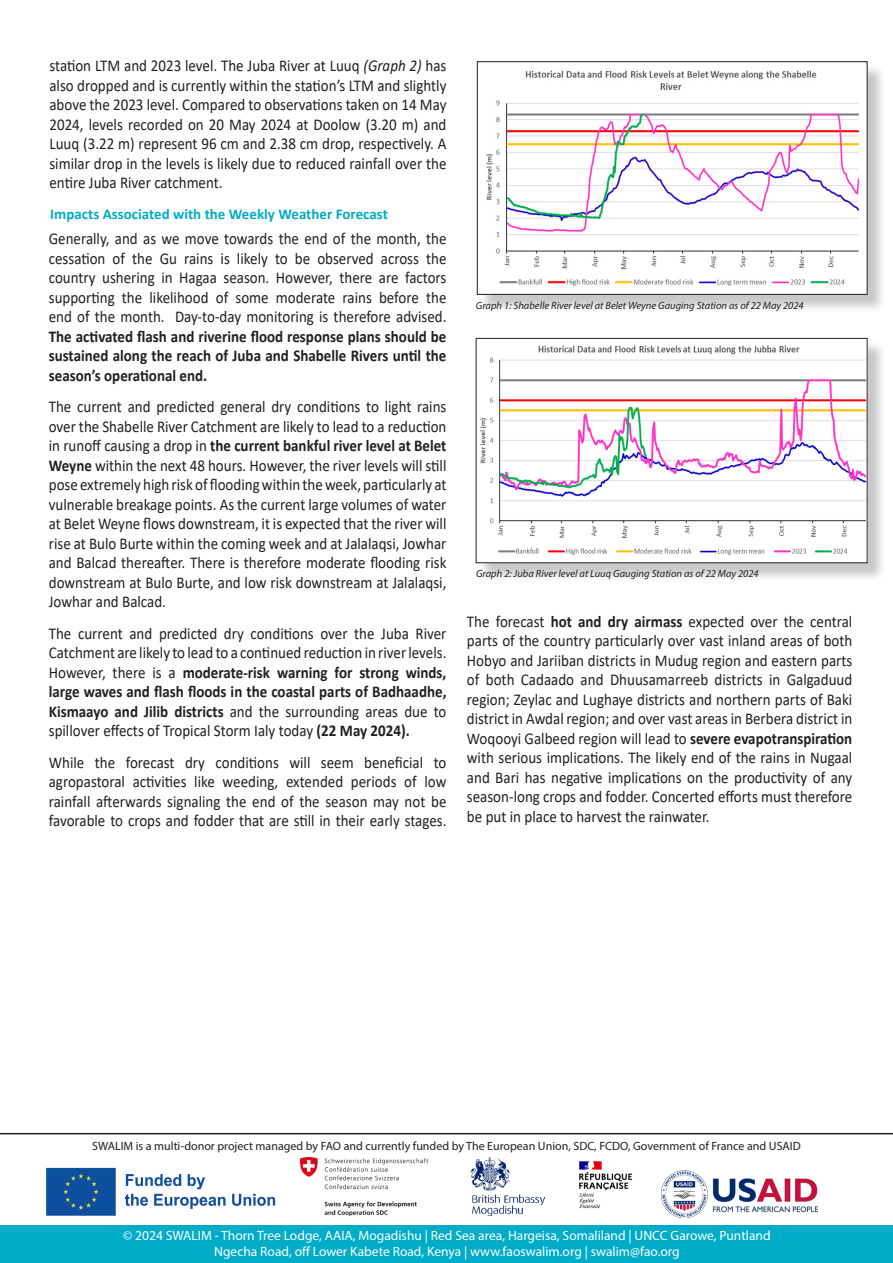
<style>
.page{position:relative;width:893px;height:1263px;background:#fff}
.page>*{position:absolute;margin:0;border:0;box-sizing:border-box;transform-origin:0 0}
.t1{font:16.5px/19.5px "Calibri";color:#231f20;text-align:justify;scale:.91 1}
.t2{font:700 15px "Calibri";color:#00acc8}
.t3{font:13.5px "Myriad Pro";color:#fff}
.t4{font:12px "Myriad Pro";color:#231f20}
.t5{font:italic 10.5px "Myriad Pro";color:#231f20}
.s1{font-style:italic}
.s2{font-weight:700}
</style>
<div class="page">
<hr style="left:0;top:1133px;width:893px;height:1px;background:#231f20">
<img style="left:46px;top:1167px;width:230px;height:49px">
<img style="left:301px;top:1158px;width:127px;height:57px">
<img style="left:661px;top:1170px;width:157px;height:47px">
<div style="left:0;top:1225px;width:893px;height:38px;background:#00acc8"></div>
<img style="left:579px;top:1161px;width:53px;height:48px">
<img style="left:471px;top:1158px;width:73px;height:57px">
<div style="left:479px;top:64px;width:407px;height:249px;background:#231f20;opacity:.25"></div>
<img style="left:479px;top:64px;width:386px;height:229px">
<div style="left:477px;top:62px;width:390px;height:233px;border:1px solid #231f20"></div>
<div style="left:478px;top:340px;width:408px;height:242px;background:#231f20;opacity:.25"></div>
<img style="left:478px;top:340px;width:387px;height:221px">
<div style="left:476px;top:338px;width:391px;height:225px;border:1px solid #231f20"></div>
<p class="t1" style="left:49px;top:56px;width:438px">station LTM and 2023 level. The Juba River at Luuq <span class="s1">(Graph 2)</span> has also dropped and is currently within the station’s LTM and slightly above the 2023 level. Compared to observations taken on 14 May 2024, levels recorded on 20 May 2024 at Doolow (3.20 m) and Luuq (3.22 m) represent 96 cm and 2.38 cm drop, respectively. A similar drop in the levels is likely due to reduced rainfall over the entire Juba River catchment.</p>
<p class="t2" style="left:50px;top:203px;width:339px">Impacts Associated with the Weekly Weather Forecast</p>
<p class="t1" style="left:49px;top:228px;width:438px">Generally, and as we move towards the end of the month, the cessation of the Gu rains is likely to be observed across the country ushering in Hagaa season. However, there are factors supporting the likelihood of some moderate rains before the end of the month. Day-to-day monitoring is therefore advised.<br><span class="s2">The activated flash and riverine flood response plans should be sustained along the reach of Juba and Shabelle Rivers until the season’s operational end.</span></p>
<p class="t1" style="left:49px;top:396px;width:438px">The current and predicted general dry conditions to light rains over the Shabelle River Catchment are likely to lead to a reduction in runoff causing a drop in <span class="s2">the current bankful river level at Belet Weyne</span> within the next 48 hours. However, the river levels will still pose extremely high risk of flooding within the week, particularly at vulnerable breakage points. As the current large volumes of water at Belet Weyne flows downstream, it is expected that the river will rise at Bulo Burte within the coming week and at Jalalaqsi, Jowhar and Balcad thereafter. There is therefore moderate flooding risk downstream at Bulo Burte, and low risk downstream at Jalalaqsi, Jowhar and Balcad.</p>
<p class="t1" style="left:49px;top:623px;width:439px">The current and predicted dry conditions over the Juba River Catchment are likely to lead to a continued reduction in river levels.<br>However, there is a <span class="s2">moderate-risk warning for strong winds, large waves and flash floods in the coastal parts of Badhaadhe, Kismaayo and Jilib districts</span> and the surrounding areas due to spillover effects of Tropical Storm Ialy today <span class="s2">(22 May 2024).</span></p>
<p class="t1" style="left:49px;top:752px;width:438px">While the forecast dry conditions will seem beneficial to agropastoral activities like weeding, extended periods of low rainfall afterwards signaling the end of the season may not be favorable to crops and fodder that are still in their early stages.</p>
<p class="t5" style="left:476px;top:299px;width:329px">Graph 1: Shabelle River level at Belet Weyne Gauging Station as of 22 May 2024</p>
<p class="t5" style="left:476px;top:566px;width:284px">Graph 2: Juba River level at Luuq Gauging Station as of 22 May 2024</p>
<p class="t1" style="left:467px;top:611px;width:425px">The forecast <span class="s2">hot and dry airmass</span> expected over the central parts of the country particularly over vast inland areas of both Hobyo and Jariiban districts in Mudug region and eastern parts of both Cadaado and Dhuusamarreeb districts in Galgaduud region; Zeylac and Lughaye districts and northern parts of Baki district in Awdal region; and over vast areas in Berbera district in Woqooyi Galbeed region will lead to <span class="s2">severe evapotranspiration </span>with serious implications. The likely end of the rains in Nugaal and Bari has negative implications on the productivity of any season-long crops and fodder. Concerted efforts must therefore be put in place to harvest the rainwater.</p>
<p class="t4" style="left:92px;top:1138px;width:710px">SWALIM is a multi-donor project managed by FAO and currently funded by The European Union, SDC, FCDO, Government of France and USAID</p>
<p class="t3" style="left:123px;top:1227px;width:649px">© 2024 SWALIM - Thorn Tree Lodge, AAIA, Mogadishu | Red Sea area, Hargeisa, Somaliland | UNCC Garowe, Puntland</p>
<p class="t3" style="left:214px;top:1243px;width:467px">Ngecha Road, off Lower Kabete Road, Kenya | www.faoswalim.org | swalim@fao.org</p>
</div>
